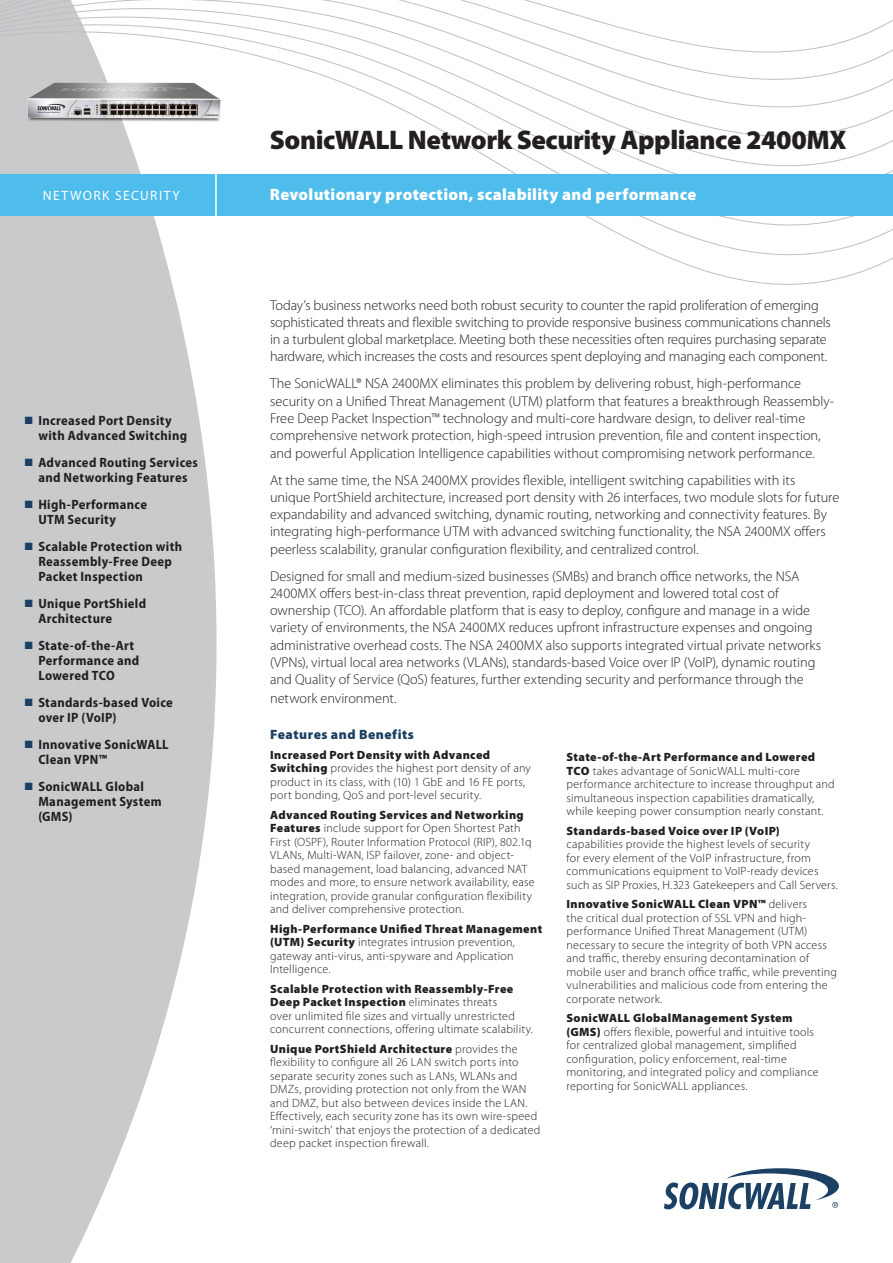
<style>
.page{position:relative;width:893px;height:1263px;background:#fff}
.page>*{position:absolute;margin:0;border:0;box-sizing:border-box;transform-origin:0 0}
.Body_paragraphs{font:900 27px "Myriad Pro";letter-spacing:-.015em;color:#231f20}
.t1{font:900 16.5px "Myriad Pro";letter-spacing:.02em;color:#fff}
.Body_paragraphs-2{font:300 14.25px/17.2px "Myriad Pro";letter-spacing:-.005em;color:#231f20}
.side_bullet_paragrap{font:700 semi-condensed 13.5px/15px "Myriad Pro";letter-spacing:.025em;color:#231f20}
.subhead_-_1st_level{font:900 13.5px "Myriad Pro";letter-spacing:.04em;color:#1b4064}
.t2{font:13.5px "Myriad Pro";letter-spacing:.11em;color:#fff}
.bullet_text_-_pg_2{font:300 12px/13.5px "Myriad Pro";letter-spacing:.02em;color:#231f20}
.s1{color:#1b4064}
.s2{font-weight:900}
</style>
<div class="page">
<svg style="left:0;top:290px;width:217px;height:973px;fill:#c9cacc"></svg>
<svg style="left:664px;top:1168px;width:175px;height:41px"></svg>
<svg style="left:0;top:0;width:893px;height:290px"></svg>
<div style="left:214px;top:175px;width:679px;height:41px;background:#4fbdec"></div>
<div style="left:0;top:175px;width:214px;height:41px;background:#4fbdec"></div>
<hr style="left:215px;top:174px;width:2px;height:43px;background:#fff">
<img style="left:24px;top:71px;width:203px;height:68px">
<p class="Body_paragraphs" style="left:270px;top:124px;width:578px">SonicWALL Network Security Appliance 2400MX</p>
<p class="t2" style="left:43px;top:188px;width:138px">NETWORK SECURITY</p>
<p class="t1" style="left:270px;top:185px;width:428px">Revolutionary protection, scalability and performance</p>
<p class="side_bullet_paragrap" style="left:38px;top:413px;width:150px;text-indent:-14px"><span class="s1">■</span> Increased Port Density with Advanced Switching</p>
<p class="side_bullet_paragrap" style="left:25px;top:455px;width:175px;text-align:center"><span class="s1">■</span> Advanced Routing Services and Networking Features</p>
<p class="side_bullet_paragrap" style="left:38px;top:497px;width:110px;text-indent:-14px"><span class="s1">■</span> High-Performance<br>UTM Security</p>
<p class="side_bullet_paragrap" style="left:38px;top:539px;width:145px;text-indent:-14px"><span class="s1">■</span> Scalable Protection with<br>Reassembly-Free Deep<br>Packet Inspection</p>
<p class="side_bullet_paragrap" style="left:38px;top:596px;width:109px;text-indent:-14px"><span class="s1">■</span> Unique PortShield<br>Architecture</p>
<p class="side_bullet_paragrap" style="left:38px;top:638px;width:102px;text-indent:-14px"><span class="s1">■</span> State-of-the-Art<br>Performance and<br>Lowered TCO</p>
<p class="side_bullet_paragrap" style="left:38px;top:695px;width:136px;text-indent:-14px"><span class="s1">■</span> Standards-based Voice over IP (VoIP)</p>
<p class="side_bullet_paragrap" style="left:38px;top:737px;width:132px;text-indent:-14px"><span class="s1">■</span> Innovative SonicWALL<br>Clean VPN™</p>
<p class="side_bullet_paragrap" style="left:38px;top:779px;width:125px;text-indent:-14px"><span class="s1">■</span> SonicWALL Global<br>Management System (GMS)</p>
<p class="Body_paragraphs-2" style="left:270px;top:297px;width:562px">Today’s business networks need both robust security to counter the rapid proliferation of emerging sophisticated threats and flexible switching to provide responsive business communications channels in a turbulent global marketplace. Meeting both these necessities often requires purchasing separate hardware, which increases the costs and resources spent deploying and managing each component.</p>
<p class="Body_paragraphs-2" style="left:270px;top:375px;width:566px">The SonicWALL® NSA 2400MX eliminates this problem by delivering robust, high-performance security on a Unified Threat Management (UTM) platform that features a breakthrough Reassembly-Free Deep Packet Inspection™ technology and multi-core hardware design, to deliver real-time comprehensive network protection, high-speed intrusion prevention, file and content inspection, and powerful Application Intelligence capabilities without compromising network performance.</p>
<p class="Body_paragraphs-2" style="left:270px;top:471px;width:571px">At the same time, the NSA 2400MX provides flexible, intelligent switching capabilities with its unique PortShield architecture, increased port density with 26 interfaces, two module slots for future expandability and advanced switching, dynamic routing, networking and connectivity features. By integrating high-performance UTM with advanced switching functionality, the NSA 2400MX offers peerless scalability, granular configuration flexibility, and centralized control.</p>
<p class="Body_paragraphs-2" style="left:270px;top:567px;width:553px">Designed for small and medium-sized businesses (SMBs) and branch office networks, the NSA 2400MX offers best-in-class threat prevention, rapid deployment and lowered total cost of ownership (TCO). An affordable platform that is easy to deploy, configure and manage in a wide variety of environments, the NSA 2400MX reduces upfront infrastructure expenses and ongoing administrative overhead costs. The NSA 2400MX also supports integrated virtual private networks (VPNs), virtual local area networks (VLANs), standards-based Voice over IP (VoIP), dynamic routing and Quality of Service (QoS) features, further extending security and performance through the</p>
<p class="Body_paragraphs-2" style="left:270px;top:690px;width:128px">network environment.</p>
<p class="subhead_-_1st_level" style="left:270px;top:726px;width:145px">Features and Benefits</p>
<p class="bullet_text_-_pg_2" style="left:270px;top:748px;width:262px"><span class="s2">Increased Port Density with Advanced Switching</span> provides the highest port density of any product in its class, with (10) 1 GbE and 16 FE ports, port bonding, QoS and port-level security.</p>
<p class="bullet_text_-_pg_2" style="left:270px;top:808px;width:266px"><span class="s2">Advanced Routing Services and Networking Features</span> include support for Open Shortest Path First (OSPF), Router Information Protocol (RIP), 802.1q VLANs, Multi-WAN, ISP failover, zone- and object&shy;based management, load balancing, advanced NAT modes and more, to ensure network availability, ease integration, provide granular configuration flexibility and deliver comprehensive protection.</p>
<p class="bullet_text_-_pg_2" style="left:270px;top:922px;width:274px"><span class="s2">High-Performance Unified Threat Management (UTM) Security</span> integrates intrusion prevention, gateway anti-virus, anti-spyware and Application Intelligence.</p>
<p class="bullet_text_-_pg_2" style="left:270px;top:982px;width:264px"><span class="s2">Scalable Protection with Reassembly-Free Deep Packet Inspection</span> eliminates threats<br>over unlimited file sizes and virtually unrestricted concurrent connections, offering ultimate scalability.</p>
<p class="bullet_text_-_pg_2" style="left:270px;top:1042px;width:272px"><span class="s2">Unique PortShield Architecture</span> provides the flexibility to configure all 26 LAN switch ports into separate security zones such as LANs, WLANs and DMZs, providing protection not only from the WAN and DMZ, but also between devices inside the LAN.<br>Effectively, each security zone has its own wire-speed ‘mini-switch’ that enjoys the protection of a dedicated deep packet inspection firewall.</p>
<p class="bullet_text_-_pg_2" style="left:566px;top:751px;width:270px"><span class="s2">State-of-the-Art Performance and Lowered TCO</span> takes advantage of SonicWALL multi-core performance architecture to increase throughput and simultaneous inspection capabilities dramatically, while keeping power consumption nearly constant.</p>
<p class="bullet_text_-_pg_2" style="left:566px;top:824px;width:273px"><span class="s2">Standards-based Voice over IP (VoIP) </span>capabilities provide the highest levels of security<br>for every element of the VoIP infrastructure, from communications equipment to VoIP-ready devices such as SIP Proxies, H.323 Gatekeepers and Call Servers.</p>
<p class="bullet_text_-_pg_2" style="left:566px;top:898px;width:272px"><span class="s2">Innovative SonicWALL Clean VPN™</span> delivers<br>the critical dual protection of SSL VPN and high&shy;performance Unified Threat Management (UTM) necessary to secure the integrity of both VPN access and traffic, thereby ensuring decontamination of mobile user and branch office traffic, while preventing vulnerabilities and malicious code from entering the corporate network.</p>
<p class="bullet_text_-_pg_2" style="left:566px;top:1012px;width:254px"><span class="s2">SonicWALL GlobalManagement System (GMS)</span> offers flexible, powerful and intuitive tools for centralized global management, simplified configuration, policy enforcement, real-time monitoring, and integrated policy and compliance reporting for SonicWALL appliances.</p>
</div>
